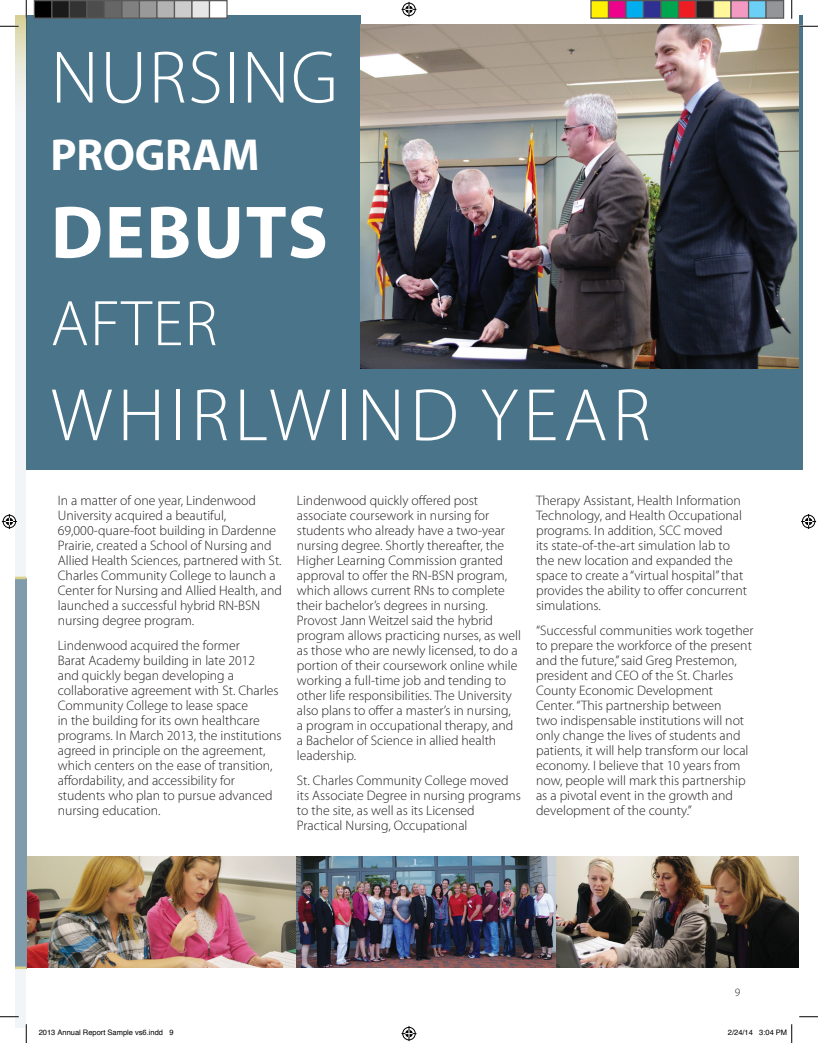
<style>
.page{position:relative;width:818px;height:1043px;background:#fff}
.page>*{position:absolute;margin:0;border:0;box-sizing:border-box;transform-origin:0 0}
.t1{font:300 75px "Myriad Pro";letter-spacing:.07em;color:#fff}
.t2{font:300 75px "Myriad Pro";letter-spacing:.02em;color:#fff}
.t3{font:700 75px "Myriad Pro";letter-spacing:.02em;color:#fff}
.t4{font:300 65px "Myriad Pro";letter-spacing:.02em;color:#fff}
.t5{font:700 45px "Myriad Pro";letter-spacing:-.005em;color:#fff}
.t6{font:300 13.75px/15px "Myriad Pro";color:#231f20}
.t7{font:300 11.25px "Myriad Pro";color:#231f20}
.t8{font:7.5px "Helvetica";color:#000}
</style>
<div class="page">
<div style="left:26px;top:15px;width:776px;height:454px;background:#49748a"></div>
<div style="left:15px;top:15px;width:11px;height:1013px;background:#f2f5f7"></div>
<img style="left:26px;top:856px;width:772px;height:111px">
<div style="left:361px;top:15px;width:437px;height:353px;background:#fff"></div>
<img style="left:361px;top:25px;width:437px;height:343px">
<svg style="left:15px;top:15px;width:11px;height:73px"></svg>
<div style="left:15px;top:578px;width:11px;height:390px;background:#809bac"></div>
<svg style="left:15px;top:576px;width:11px;height:3px"></svg>
<svg style="left:15px;top:966px;width:11px;height:3px"></svg>
<svg style="left:0;top:25px;width:19px;height:2px"></svg>
<svg style="left:799px;top:25px;width:19px;height:2px"></svg>
<svg style="left:0;top:1016px;width:19px;height:1px"></svg>
<svg style="left:799px;top:1016px;width:19px;height:1px"></svg>
<svg style="left:25px;top:0;width:2px;height:19px"></svg>
<svg style="left:25px;top:1024px;width:2px;height:18px"></svg>
<svg style="left:791px;top:0;width:1px;height:19px"></svg>
<svg style="left:401px;top:2px;width:15px;height:15px"></svg>
<svg style="left:401px;top:1026px;width:15px;height:15px"></svg>
<svg style="left:2px;top:514px;width:15px;height:15px"></svg>
<svg style="left:801px;top:514px;width:15px;height:15px"></svg>
<div style="left:34px;top:1px;width:18px;height:17px;background:#000"></div>
<div style="left:34px;top:0;width:18px;height:19px;border:1px solid #595959"></div>
<div style="left:52px;top:1px;width:17px;height:17px;background:#1a1a1a"></div>
<div style="left:51px;top:0;width:19px;height:19px;border:1px solid #595959"></div>
<div style="left:69px;top:1px;width:18px;height:17px;background:#333"></div>
<div style="left:69px;top:0;width:19px;height:19px;border:1px solid #595959"></div>
<div style="left:87px;top:1px;width:17px;height:17px;background:#4d4d4d"></div>
<div style="left:86px;top:0;width:19px;height:19px;border:1px solid #595959"></div>
<div style="left:104px;top:1px;width:18px;height:17px;background:#666"></div>
<div style="left:104px;top:0;width:18px;height:19px;border:1px solid #595959"></div>
<div style="left:122px;top:1px;width:17px;height:17px;background:#808080"></div>
<div style="left:121px;top:0;width:19px;height:19px;border:1px solid #595959"></div>
<div style="left:139px;top:1px;width:18px;height:17px;background:#999"></div>
<div style="left:139px;top:0;width:19px;height:19px;border:1px solid #595959"></div>
<div style="left:157px;top:1px;width:17px;height:17px;background:#b3b3b3"></div>
<div style="left:156px;top:0;width:19px;height:19px;border:1px solid #595959"></div>
<div style="left:174px;top:1px;width:18px;height:17px;background:#ccc"></div>
<div style="left:174px;top:0;width:18px;height:19px;border:1px solid #595959"></div>
<div style="left:192px;top:1px;width:17px;height:17px;background:#e6e6e6"></div>
<div style="left:191px;top:0;width:19px;height:19px;border:1px solid #595959"></div>
<div style="left:209px;top:1px;width:18px;height:17px;background:#fff"></div>
<div style="left:209px;top:0;width:19px;height:19px;border:1px solid #595959"></div>
<div style="left:591px;top:1px;width:17px;height:17px;background:#fff101"></div>
<div style="left:590px;top:0;width:19px;height:19px;border:1px solid #595959"></div>
<div style="left:608px;top:1px;width:18px;height:17px;background:#ed028c"></div>
<div style="left:608px;top:0;width:18px;height:19px;border:1px solid #595959"></div>
<div style="left:626px;top:1px;width:17px;height:17px;background:#00aeef"></div>
<div style="left:625px;top:0;width:19px;height:19px;border:1px solid #595959"></div>
<div style="left:643px;top:1px;width:18px;height:17px;background:#2e3092"></div>
<div style="left:642px;top:0;width:19px;height:19px;border:1px solid #595959"></div>
<div style="left:661px;top:1px;width:17px;height:17px;background:#00a54f"></div>
<div style="left:660px;top:0;width:19px;height:19px;border:1px solid #595959"></div>
<div style="left:678px;top:1px;width:18px;height:17px;background:#ee1d23"></div>
<div style="left:678px;top:0;width:18px;height:19px;border:1px solid #595959"></div>
<div style="left:696px;top:1px;width:17px;height:17px;background:#231f20"></div>
<div style="left:695px;top:0;width:19px;height:19px;border:1px solid #595959"></div>
<div style="left:713px;top:1px;width:18px;height:17px;background:#fff79a"></div>
<div style="left:712px;top:0;width:19px;height:19px;border:1px solid #595959"></div>
<div style="left:731px;top:1px;width:17px;height:17px;background:#f499c2"></div>
<div style="left:730px;top:0;width:19px;height:19px;border:1px solid #595959"></div>
<div style="left:748px;top:1px;width:18px;height:17px;background:#6bcff6"></div>
<div style="left:748px;top:0;width:18px;height:19px;border:1px solid #595959"></div>
<div style="left:766px;top:1px;width:17px;height:17px;background:#939598"></div>
<div style="left:765px;top:0;width:19px;height:19px;border:1px solid #595959"></div>
<svg style="left:791px;top:1024px;width:1px;height:18px"></svg>
<p class="t2" style="left:51px;top:32px;width:288px">NURSING</p>
<p class="t5" style="left:50px;top:125px;width:210px">PROGRAM</p>
<p class="t3" style="left:51px;top:183px;width:279px">DEBUTS</p>
<p class="t4" style="left:51px;top:284px;width:168px">AFTER</p>
<p class="t1" style="left:51px;top:370px;width:601px">WHIRLWIND YEAR</p>
<p class="t6" style="left:58px;top:492px;width:226px">In a matter of one year, Lindenwood University acquired a beautiful, 69,000-quare-foot building in Dardenne Prairie, created a School of Nursing and Allied Health Sciences, partnered with St.<br>Charles Community College to launch a Center for Nursing and Allied Health, and launched a successful hybrid RN-BSN nursing degree program.</p>
<p class="t6" style="left:58px;top:637px;width:225px">Lindenwood acquired the former<br>Barat Academy building in late 2012<br>and quickly began developing a collaborative agreement with St. Charles Community College to lease space<br>in the building for its own healthcare programs. In March 2013, the institutions agreed in principle on the agreement, which centers on the ease of transition, affordability, and accessibility for students who plan to pursue advanced nursing education.</p>
<p class="t6" style="left:297px;top:492px;width:225px">Lindenwood quickly offered post associate coursework in nursing for students who already have a two-year nursing degree. Shortly thereafter, the Higher Learning Commission granted approval to offer the RN-BSN program, which allows current RNs to complete their bachelor’s degrees in nursing.<br>Provost Jann Weitzel said the hybrid program allows practicing nurses, as well as those who are newly licensed, to do a portion of their coursework online while working a full-time job and tending to other life responsibilities. The University also plans to offer a master’s in nursing,<br>a program in occupational therapy, and a Bachelor of Science in allied health leadership.</p>
<p class="t6" style="left:297px;top:772px;width:225px">St. Charles Community College moved its Associate Degree in nursing programs to the site, as well as its Licensed</p>
<p class="t6" style="left:297px;top:817px;width:172px">Practical Nursing, Occupational</p>
<p class="t6" style="left:536px;top:492px;width:212px">Therapy Assistant, Health Information Technology, and Health Occupational programs. In addition, SCC moved<br>its state-of-the-art simulation lab to the new location and expanded the space to create a “virtual hospital” that provides the ability to offer concurrent simulations.</p>
<p class="t6" style="left:536px;top:622px;width:219px">“Successful communities work together to prepare the workforce of the present and the future,” said Greg Prestemon, president and CEO of the St. Charles County Economic Development Center. “This partnership between<br>two indispensable institutions will not only change the lives of students and patients, it will help transform our local economy. I believe that 10 years from now, people will mark this partnership as a pivotal event in the growth and development of the county.”</p>
<p class="t7" style="left:734px;top:985px;width:7px">9</p>
<p class="t8" style="left:39px;top:1027px;width:136px">2013 Annual Report Sample vs6.indd 9</p>
<p class="t8" style="left:728px;top:1027px;width:61px">2/24/14 3:04 PM</p>
</div>
